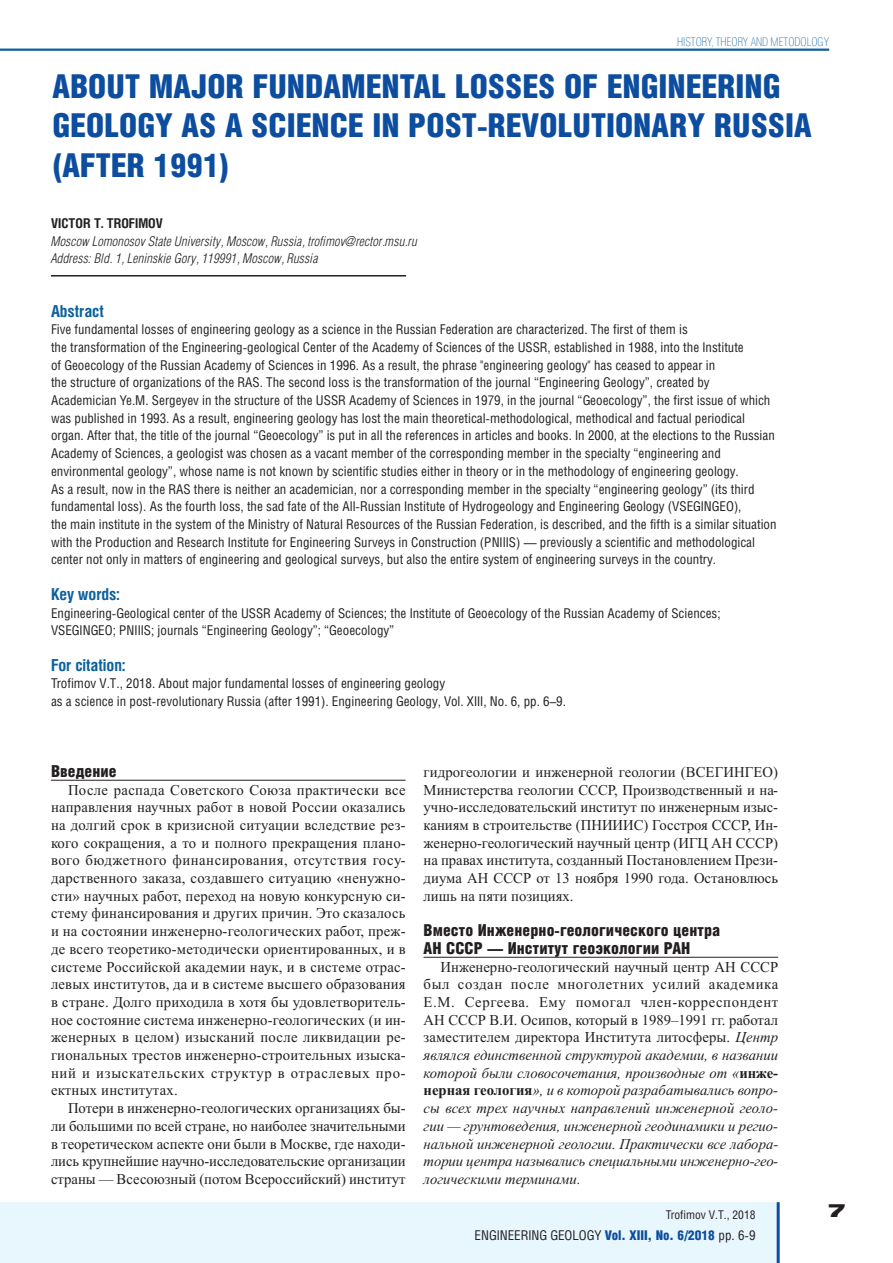
<style>
.page{position:relative;width:893px;height:1263px;background:#fff}
.page>*{position:absolute;margin:0;border:0;box-sizing:border-box;transform-origin:0 0}
.t1{font:900 33px/39.6px "Helios Cond";color:#0d4d9f}
.t2{font:900 18px "Helios Ext";color:#231f20}
.t3{font:900 16.5px/17.7px "Helios Cond";letter-spacing:.005em;color:#231f20}
.t4{font:700 16.5px "Helios Cond";color:#0c619d}
.t5{font:15px/17.7px "Times New Roman";color:#231f20;text-align:justify}
.t6{font:italic 15px/17.7px "Times New Roman";letter-spacing:-.005em;color:#231f20;text-align:justify}
.t7{font:13.5px/17.7px "Helios Cond";color:#231f20}
.t8{font:italic 300 13.5px/17.7px "Helios Cond";letter-spacing:.005em;color:#231f20}
.t9{font:700 13.5px "Helios Cond";letter-spacing:.005em;color:#231f20}
.t10{font:100 12px "Helios Cond";color:#0c619d}
.t11{font:12px "Helios Cond";color:#231f20}
.s1{font-style:normal}
.s2{font-weight:700;font-style:normal}
.s3{font-weight:900;color:#0d4d9f}
</style>
<div class="page">
<div style="left:0;top:1202px;width:777px;height:61px;background:#e8f6fd"></div>
<hr style="left:0;top:49px;width:829px;height:2px;background:#0c619d">
<hr style="left:51px;top:275px;width:355px;height:1px;background:#231f20">
<hr style="left:777px;top:1202px;width:3px;height:61px;background:#0d4d9f">
<hr style="left:51px;top:780px;width:355px;height:1px;background:#231f20">
<hr style="left:424px;top:957px;width:354px;height:1px;background:#231f20">
<p class="t10" style="left:677px;top:37px;width:154px">HISTORY, THEORY AND METODOLOGY</p>
<h1 class="t1" style="left:53px;top:69px;width:761px">ABOUT MAJOR FUNDAMENTAL LOSSES OF ENGINEERING<br>GEOLOGY AS A SCIENCE IN POST-REVOLUTIONARY RUSSIA (AFTER 1991)</h1>
<p class="t9" style="left:51px;top:218px;width:113px">VICTOR Т. TROFIMOV</p>
<p class="t8" style="left:51px;top:233px;width:368px">Moscow Lomonosov State University, Moscow, Russia, trofimov@rector.msu.ru<br>Address: Bld. 1, Leninskie Gory, 119991, Moscow, Russiа</p>
<p class="t4" style="left:51px;top:305px;width:54px">Abstract</p>
<p class="t7" style="left:51px;top:322px;width:727px">Five fundamental losses of engineering geology as a science in the Russian Federation are characterized. The first of them is<br>the transformation of the Engineering-geological Center of the Academy of Sciences of the USSR, established in 1988, into the Institute<br>of Geoecology of the Russian Academy of Sciences in 1996. As a result, the phrase "engineering geology" has ceased to appear in<br>the structure of organizations of the RAS. The second loss is the transformation of the journal “Engineering Geology”, created by Academician Ye.M. Sergeyev in the structure of the USSR Academy of Sciences in 1979, in the journal “Geoecology”, the first issue of which was published in 1993. As a result, engineering geology has lost the main theoretical-methodological, methodical and factual periodical organ. After that, the title of the journal “Geoecology” is put in all the references in articles and books. In 2000, at the elections to the Russian Academy of Sciences, a geologist was chosen as a vacant member of the corresponding member in the specialty “engineering and environmental geology”, whose name is not known by scientific studies either in theory or in the methodology of engineering geology.<br>As a result, now in the RAS there is neither an academician, nor a corresponding member in the specialty “engineering geology” (its third fundamental loss). As the fourth loss, the sad fate of the All-Russian Institute of Hydrogeology and Engineering Geology (VSEGINGEO),<br>the main institute in the system of the Ministry of Natural Resources of the Russian Federation, is described, and the fifth is a similar situation with the Production and Research Institute for Engineering Surveys in Construction (PNIIIS) — previously a scientific and methodological center not only in matters of engineering and geological surveys, but also the entire system of engineering surveys in the country.</p>
<p class="t4" style="left:51px;top:588px;width:70px">Key words:</p>
<p class="t7" style="left:51px;top:605px;width:671px">Engineering-Geological center of the USSR Academy of Sciences; the Institute of Geoecology of the Russian Academy of Sciences;<br>VSEGINGEO; PNIIIS; journals “Engineering Geology”; “Geoecology”</p>
<p class="t4" style="left:51px;top:659px;width:76px">For citation:</p>
<p class="t7" style="left:51px;top:676px;width:516px">Trofimov V.T., 2018. About major fundamental losses of engineering geology<br>as a science in post-revolutionary Russia (after 1991). Engineering Geology, Vol. XIII, No. 6, pp. 6–9.</p>
<p class="t3" style="left:51px;top:763px;width:67px">Введение</p>
<p class="t5" style="left:51px;top:782px;width:356px;text-indent:17px">После распада Советского Союза практически все направления научных работ в новой России оказались на долгий срок в кризисной ситуации вследствие рез&shy;кого сокращения, а то и полного прекращения плано&shy;вого бюджетного финансирования, отсутствия госу&shy;дарственного заказа, создавшего ситуацию «ненужно&shy;сти» научных работ, переход на новую конкурсную си&shy;стему финансирования и других причин. Это сказалось и на состоянии инженерно-геологических работ, преж&shy;де всего теоретико-методически ориентированных, и в системе Российской академии наук, и в системе отрас&shy;левых институтов, да и в системе высшего образования в стране. Долго приходила в хотя бы удовлетворитель&shy;ное состояние система инженерно-геологических (и ин&shy;женерных в целом) изысканий после ликвидации ре&shy;гиональных трестов инженерно-строительных изыска&shy;ний и изыскательских структур в отраслевых про&shy;ектных институтах.</p>
<p class="t5" style="left:51px;top:1101px;width:356px;text-indent:17px">Потери в инженерно-геологических организациях бы&shy;ли большими по всей стране, но наиболее значительными в теоретическом аспекте они были в Москве, где находи&shy;лись крупнейшие научно-исследовательские организации страны — Всесоюзный (потом Всероссийский) институт</p>
<p class="t5" style="left:424px;top:764px;width:356px">гидрогеологии и инженерной геологии (ВСЕГИНГЕО)<br>Министерства геологии СССР, Производственный и на&shy;учно-исследовательский институт по инженерным изыс&shy;каниям в строительстве (ПНИИИС) Госстроя СССР, Ин&shy;женерно-геологический научный центр (ИГЦ АН СССР) на правах института, созданный Постановлением Прези&shy;диума АН СССР от 13 ноября 1990 года. Остановлюсь лишь на пяти позициях.</p>
<p class="t3" style="left:424px;top:923px;width:298px">Вместо Инженерно-геологического центра<br>АН СССР — Институт геоэкологии РАН</p>
<p class="t6" style="left:424px;top:959px;width:356px;text-indent:17px"><span class="s1">Инженерно-геологический научный центр АН СССР был создан после многолетних усилий академика Е.М. Сергеева. Ему помогал член-корреспондент АН СССР В.И. Осипов, который в 1989–1991 гг. работал заместителем директора Института литосферы.</span> Центр являлся единственной структурой академии, в названии которой были словосочетания, производные от «<span class="s2">инже&shy;нерная геология</span>», и в которой разрабатывались вопро&shy;сы всех трех научных направлений инженерной геоло&shy;гии — грунтоведения, инженерной геодинамики и регио&shy;нальной инженерной геологии. Практически все лабора&shy;тории центра назывались специальными инженерно-гео&shy;логическими терминами.</p>
<p class="t11" style="left:666px;top:1210px;width:91px">Trofimov V.T., 2018</p>
<p class="t7" style="left:475px;top:1227px;width:282px">ENGINEERING GEOLOGY <span class="s3">Vol. XIII, No. 6/2018</span> pp. 6-9</p>
<h2 class="t2" style="left:828px;top:1203px;width:19px">7</h2>
</div>
